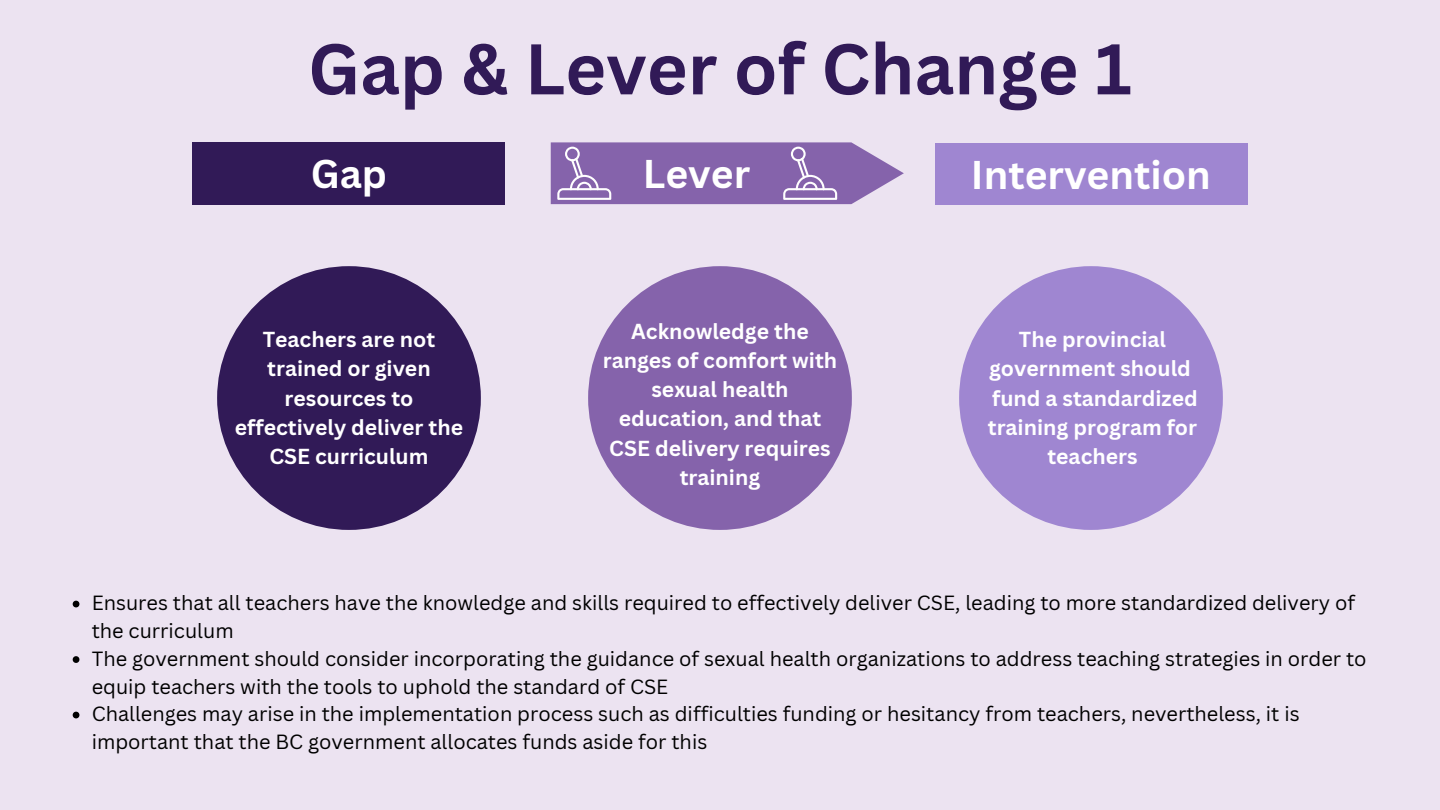
<style>
.page{position:relative;width:1440px;height:810px;background:#ece3f1}
.page>*{position:absolute;margin:0;border:0;box-sizing:border-box;transform-origin:0 0}
.t1{font:700 70px "Canva Sans";color:#311a57}
.t2{font:700 39.1px "Canva Sans";color:#fff}
.t3{font:700 21.2px/29.3px "Canva Sans";color:#fff;text-align:center}
.t4{font:20px/27.8px "Canva Sans";color:#000}
</style>
<div class="page">
<div style="left:217px;top:266px;width:264px;height:264px;background:#311a57;border-radius:50%"></div>
<div style="left:959px;top:266px;width:264px;height:264px;background:#9f86d1;border-radius:50%"></div>
<div style="left:193px;top:142px;width:312px;height:62px;background:#311a57"></div>
<svg style="left:551px;top:142px;width:353px;height:62px;background:#9374b4"></svg>
<div style="left:935px;top:143px;width:312px;height:62px;background:#9f86d1"></div>
<div style="left:588px;top:266px;width:264px;height:264px;background:#8563ab;border-radius:50%"></div>
<svg style="left:73px;top:601px;width:6px;height:6px"></svg>
<svg style="left:73px;top:656px;width:6px;height:7px"></svg>
<svg style="left:73px;top:712px;width:6px;height:6px"></svg>
<h1 class="t1" style="left:308px;top:20px;width:825px">Gap &amp; Lever of Change 1</h1>
<h2 class="t2" style="left:311px;top:146px;width:78px">Gap</h2>
<h2 class="t2" style="left:643px;top:146px;width:109px">Lever</h2>
<h2 class="t2" style="left:971px;top:147px;width:241px">Intervention</h2>
<p class="t3" style="left:603px;top:316px;width:236px">Acknowledge the ranges of comfort with sexual health education, and that<br>CSE delivery requires training</p>
<p class="t3" style="left:235px;top:324px;width:230px">Teachers are not trained or given resources to effectively deliver the<br>CSE curriculum</p>
<p class="t3" style="left:988px;top:324px;width:212px">The provincial government should fund a standardized training program for teachers</p>
<p class="t4" style="left:92px;top:589px;width:1276px">Ensures that all teachers have the knowledge and skills required to effectively deliver CSE, leading to more standardized delivery of the curriculum<br>The government should consider incorporating the guidance of sexual health organizations to address teaching strategies in order to equip teachers with the tools to uphold the standard of CSE<br>Challenges may arise in the implementation process such as difficulties funding or hesitancy from teachers, nevertheless, it is important that the BC government allocates funds aside for this</p>
</div>
